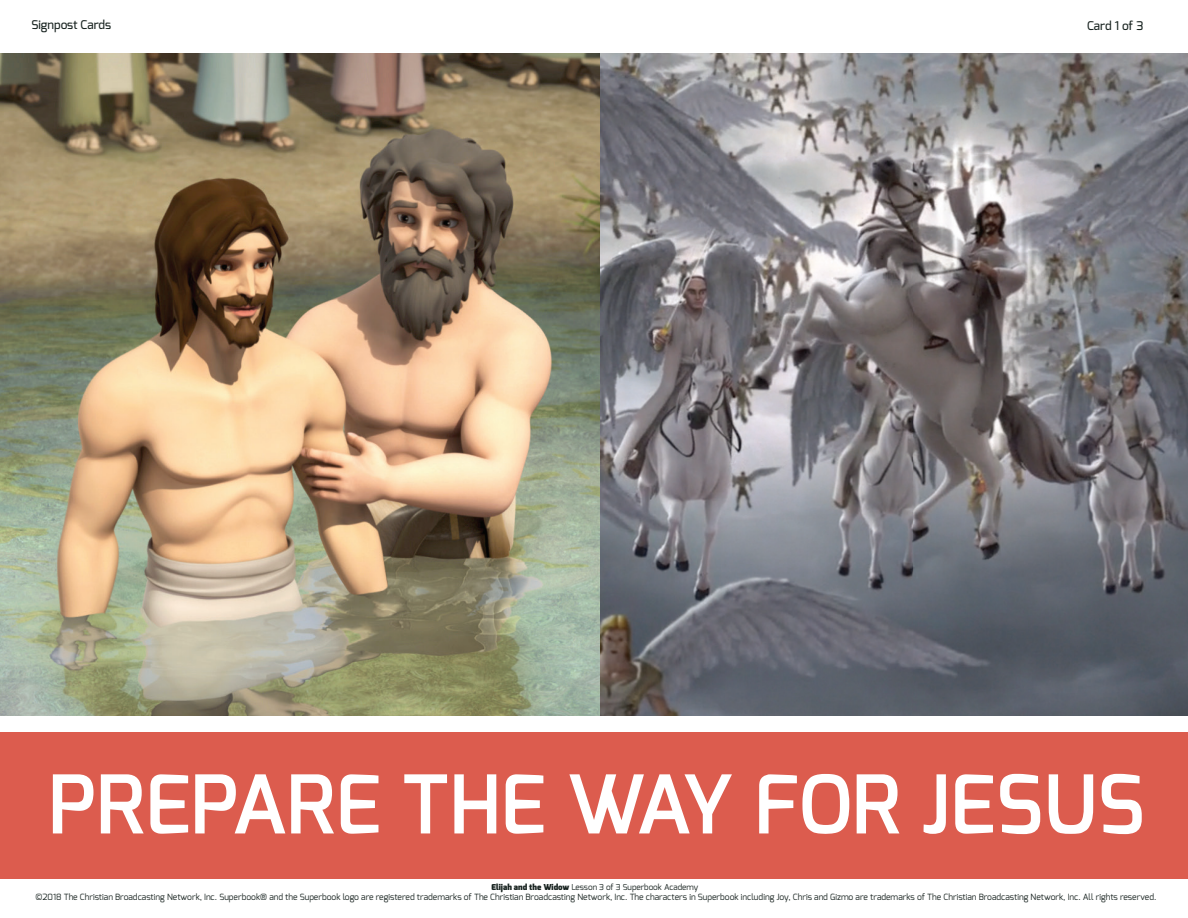
<style>
.page{position:relative;width:1188px;height:918px;background:#fff}
.page>*{position:absolute;margin:0;border:0;box-sizing:border-box;transform-origin:0 0}
.t1{font:600 80.7px "Exo";color:#fff}
.t2{font:500 12px "Exo";color:#17221f}
.t3{font:8.55px "Exo";color:#17221f}
.t4{font:8.1px "Exo";color:#17221f}
.s1{font-weight:900}
</style>
<div class="page">
<div style="left:0;top:732px;width:1188px;height:147px;background:#dc5c4e"></div>
<img style="left:0;top:54px;width:1188px;height:662px">
<h2 class="t2" style="left:31px;top:17px;width:81px">Signpost Cards</h2>
<h2 class="t2" style="left:1087px;top:18px;width:58px">Card 1 of 3</h2>
<h1 class="t1" style="left:49px;top:753px;width:1098px">PREPARE THE WAY FOR JESUS</h1>
<p class="t4" style="left:492px;top:882px;width:208px"><span class="s1">Elijah and the Widow</span> Lesson 3 of 3 Superbook Academy</p>
<p class="t3" style="left:36px;top:892px;width:1122px">©2018 The Christian Broadcasting Network, Inc. Superbook® and the Superbook logo are registered trademarks of The Christian Broadcasting Network, Inc. The characters in Superbook including Joy, Chris and Gizmo are trademarks of The Christian Broadcasting Network, Inc. All rights reserved.</p>
</div>
